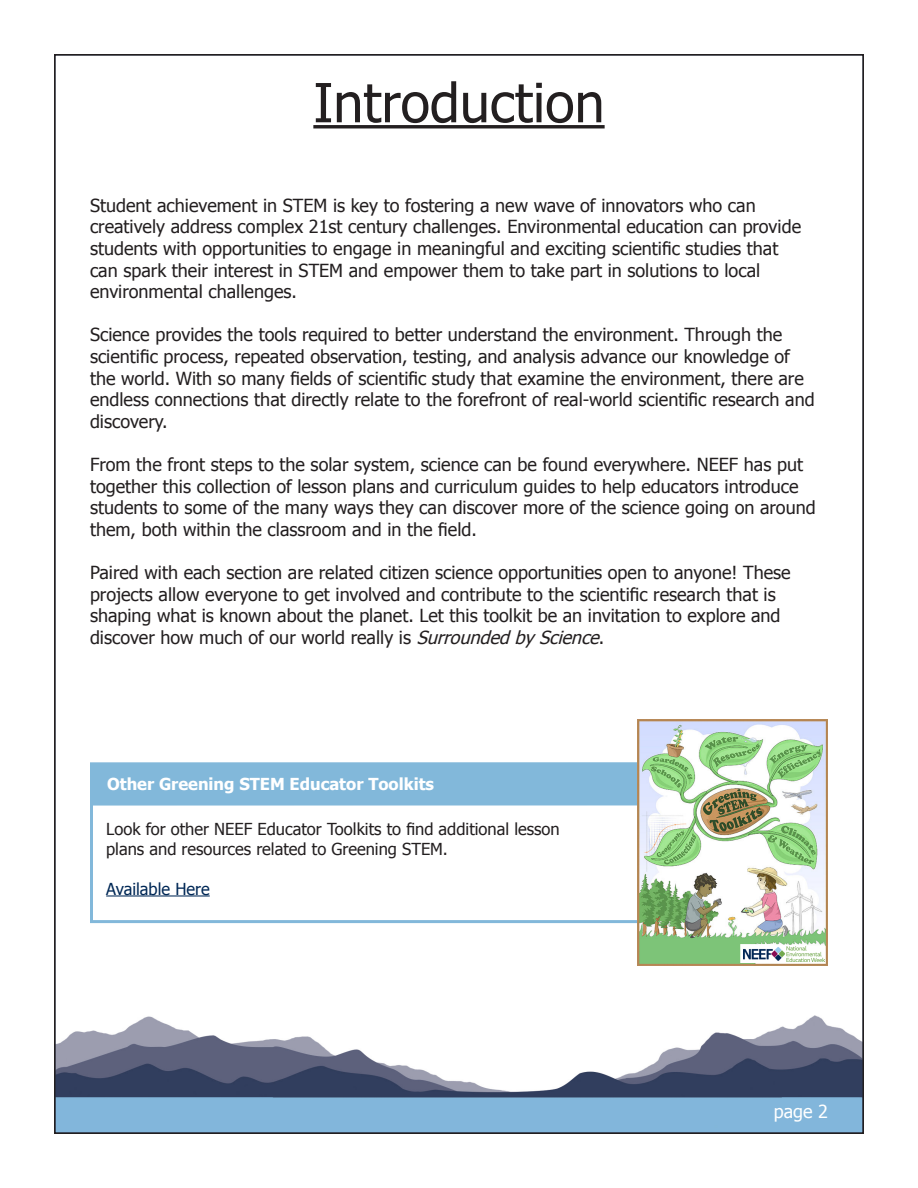
<style>
.page{position:relative;width:918px;height:1188px;background:#fff}
.page>*{position:absolute;margin:0;border:0;box-sizing:border-box;transform-origin:0 0}
.t1{font:54px "Tahoma";color:#231f20}
.t2{font:18px/21.6px "Tahoma";color:#231f20}
.t3{font:18px "Tahoma";color:#fff}
.t4{font:16.5px/19.8px "Tahoma";color:#231f20}
.t5{font:700 16.5px "Tahoma";color:#fff}
.t6{font:16.5px "Tahoma";color:#002856}
.s1{font-style:italic}
</style>
<div class="page">
<img style="left:57px;top:1016px;width:804px;height:115px">
<hr style="left:313px;top:125px;width:292px;height:3px;background:#231f20">
<div style="left:90px;top:802px;width:732px;height:121px;border:3px solid #82b8da"></div>
<div style="left:90px;top:762px;width:732px;height:44px;background:#82b8da"></div>
<hr style="left:106px;top:895px;width:104px;height:2px;background:#002856">
<img style="left:638px;top:720px;width:190px;height:246px">
<svg style="left:740px;top:944px;width:34px;height:19px"></svg>
<img style="left:744px;top:946px;width:81px;height:16px">
<h1 class="t1" style="left:313px;top:66px;width:293px">Introduction</h1>
<p class="t2" style="left:90px;top:194px;width:713px">Student achievement in STEM is key to fostering a new wave of innovators who can creatively address complex 21st century challenges. Environmental education can provide students with opportunities to engage in meaningful and exciting scientific studies that can spark their interest in STEM and empower them to take part in solutions to local environmental challenges.</p>
<p class="t2" style="left:90px;top:323px;width:726px">Science provides the tools required to better understand the environment. Through the scientific process, repeated observation, testing, and analysis advance our knowledge of the world. With so many fields of scientific study that examine the environment, there are endless connections that directly relate to the forefront of real-world scientific research and discovery.</p>
<p class="t2" style="left:90px;top:453px;width:727px">From the front steps to the solar system, science can be found everywhere. NEEF has put together this collection of lesson plans and curriculum guides to help educators introduce students to some of the many ways they can discover more of the science going on around them, both within the classroom and in the field.</p>
<p class="t2" style="left:90px;top:561px;width:702px">Paired with each section are related citizen science opportunities open to anyone! These projects allow everyone to get involved and contribute to the scientific research that is shaping what is known about the planet. Let this toolkit be an invitation to explore and discover how much of our world really is <span class="s1">Surroundedby Science</span>.</p>
<p class="t5" style="left:107px;top:773px;width:328px">Other Greening STEM Educator Toolkits</p>
<p class="t4" style="left:106px;top:819px;width:455px">Look for other NEEF Educator Toolkits to find additional lesson plans and resources related to Greening STEM.</p>
<p class="t6" style="left:106px;top:878px;width:105px">Available Here</p>
<p class="t3" style="left:774px;top:1099px;width:56px">page 2</p>
</div>
